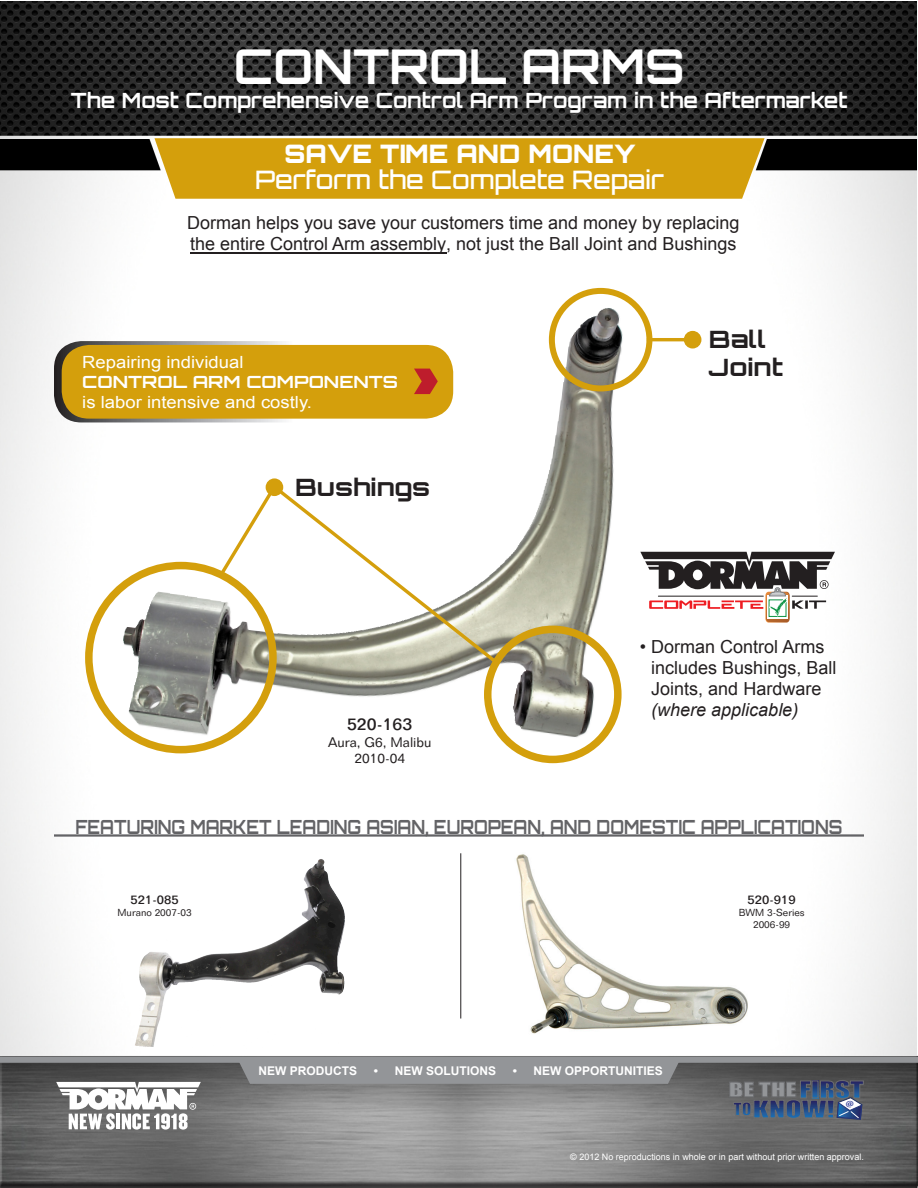
<style>
.page{position:relative;width:918px;height:1188px;background:#fff}
.page>*{position:absolute;margin:0;border:0;box-sizing:border-box;transform-origin:0 0}
.t1{font:700 48px "Orbitron";color:#fff}
.t2{font:500 25.5px/25.5px "Orbitron";color:#fff;text-align:center}
.t3{font:700 23.85px/28.7px "Orbitron";color:#231f20;scale:1.1 1}
.t4{font:700 21px "Orbitron";color:#fff}
.t5{font:700 19.5px "Orbitron";color:#636366;scale:.85 1}
.Paragraph_Style_2{font:18px/21px "Arial";color:#231f20}
.t6{font:500 17.1px "Folio BT";color:#231f20}
.t7{font:16.8px/20.1px "Arial";color:#fff;scale:1.1 1}
.t8{font:13.65px/16.4px "Folio BT";color:#231f20;text-align:center}
.t9{font:500 12.6px "Folio BT";color:#231f20}
.t10{font:700 12px "Arial";color:#fff}
.t11{font:10.05px/12px "Folio BT";color:#231f20;text-align:center}
.t12{font:9px "Arial";color:#fff}
.s1{font-weight:900}
.s2{font-family:"Orbitron";font-weight:700}
.s3{font-style:italic}
</style>
<div class="page">
<img style="left:0;top:1px;width:916px;height:1054px">
<svg style="left:154px;top:138px;width:611px;height:61px;background:#d4a115"></svg>
<img style="left:0;top:1055px;width:918px;height:133px">
<svg style="left:0;top:1056px;width:918px;height:75px;background:#767676"></svg>
<div style="left:0;top:1057px;width:918px;height:6px;background:#939598"></div>
<div style="left:237px;top:1062px;width:444px;height:22px;background:#939598"></div>
<svg style="left:56px;top:1082px;width:145px;height:48px"></svg>
<hr style="left:190px;top:252px;width:256px;height:1px;background:#231f20">
<img style="left:414px;top:308px;width:193px;height:309px">
<div style="left:85px;top:562px;width:192px;height:191px;border:8px solid #d49f0c;border-radius:50%"></div>
<div style="left:484px;top:626px;width:138px;height:137px;border:8px solid #d49f0c;border-radius:50%"></div>
<svg style="left:217px;top:479px;width:284px;height:188px"></svg>
<div style="left:549px;top:288px;width:103px;height:103px;border:6px solid #d49f0c;border-radius:50%"></div>
<div style="left:266px;top:478px;width:17px;height:18px;background:#d49f0c;border-radius:50%"></div>
<hr style="left:647px;top:338px;width:48px;height:3px;background:#d49f0c">
<div style="left:684px;top:331px;width:17px;height:18px;background:#d49f0c;border-radius:50%"></div>
<svg style="left:54px;top:341px;width:326px;height:81px"></svg>
<div style="left:62px;top:345px;width:391px;height:74px;background:#d49f0c;border-radius:27px"></div>
<svg style="left:414px;top:369px;width:24px;height:25px"></svg>
<svg style="left:640px;top:552px;width:195px;height:81px"></svg>
<img style="left:285px;top:859px;width:35px;height:77px">
<hr style="left:54px;top:834px;width:810px;height:3px;background:#636366">
<hr style="left:460px;top:853px;width:1px;height:166px;background:#231f20">
<img style="left:514px;top:853px;width:234px;height:181px">
<svg style="left:729px;top:1080px;width:135px;height:40px;background:#56647a"></svg>
<p class="t1" style="left:234px;top:37px;width:452px">CONTROL ARMS</p>
<p class="t4" style="left:71px;top:87px;width:778px">The Most Comprehensive Control Arm Program in the Aftermarket</p>
<p class="t2" style="left:255px;top:141px;width:410px"><span class="s1">SAVE TIME AND MONEY<br></span>Perform the Complete Repair</p>
<p class="Paragraph_Style_2" style="left:187px;top:213px;width:554px">Dorman helps you save your customers time and money by replacing the entire Control Arm assembly, not just the Ball Joint and Bushings</p>
<p class="t7" style="left:82px;top:352px;width:289px">Repairing individual<br><span class="s2">CONTROL ARM COMPONENTS </span>is labor intensive and costly.</p>
<p class="t3" style="left:295px;top:473px;width:124px">Bushings</p>
<p class="t6" style="left:347px;top:714px;width:67px">520-163</p>
<p class="t8" style="left:328px;top:733px;width:105px">Aura, G6, Malibu<br>2010-04</p>
<p class="t3" style="left:709px;top:325px;width:69px">Ball<br>Joint</p>
<p class="Paragraph_Style_2" style="left:651px;top:637px;width:187px;text-indent:-11px">• Dorman Control Arms includes Bushings, Ball<br>Joints, and Hardware <span class="s3">(where applicable)</span></p>
<p class="t5" style="left:76px;top:815px;width:904px">FEATURING MARKET LEADING ASIAN, EUROPEAN, AND DOMESTIC APPLICATIONS</p>
<p class="t9" style="left:131px;top:892px;width:50px">521-085</p>
<p class="t11" style="left:117px;top:906px;width:76px">Murano 2007-03</p>
<p class="t10" style="left:258px;top:1063px;width:100px">NEW PRODUCTS</p>
<p class="t10" style="left:374px;top:1063px;width:124px">• NEW SOLUTIONS</p>
<p class="t10" style="left:513px;top:1063px;width:152px">• NEW OPPORTUNITIES</p>
<p class="t9" style="left:748px;top:892px;width:50px">520-919</p>
<p class="t11" style="left:739px;top:906px;width:67px">BWM 3-Series<br>2006-99</p>
<p class="t12" style="left:570px;top:1151px;width:295px">© 2012 No reproductions in whole or in part without prior written approval.</p>
</div>
